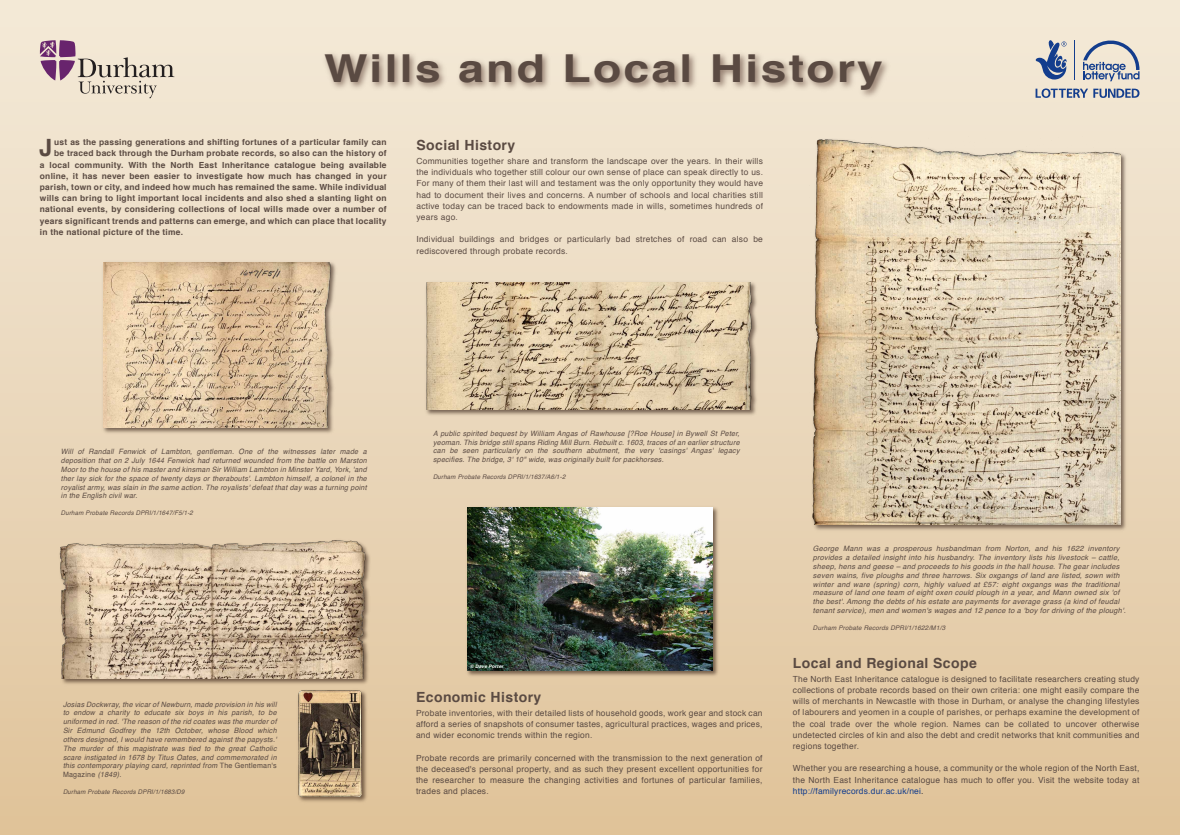
<style>
.page{position:relative;width:1180px;height:835px;background:#fff}
.page>*{position:absolute;margin:0;border:0;box-sizing:border-box;transform-origin:0 0}
.t1{font:700 38.5px "Helvetica";letter-spacing:.05em;color:#5a4a42;scale:1.2 1}
.t2{font:700 23.8px "Helvetica";color:#5a4a42}
.t3{font:700 14px "Helvetica";letter-spacing:.03em;color:#5a4a42}
.t4{font:8.4px/11.2px "Helvetica";letter-spacing:.03em;color:#5a4a42;text-align:justify}
.t5{font:700 8.4px "Helvetica";letter-spacing:.03em;color:#5a4a42}
.t6{font:italic 7.35px/8.8px "Helvetica";letter-spacing:.03em;color:#5a4a42;text-align:justify}
.t7{font:italic 6.3px "Helvetica";letter-spacing:.03em;color:#5a4a42}
.t8{font:italic 700 4.72px "Helvetica";letter-spacing:.03em;color:#fff}
.s1{font-style:normal}
.s2{color:#133d8d}
.s3{color:#231f20}
</style>
<div class="page">
<div style="left:0;top:0;width:1180px;height:834px;background:linear-gradient(to bottom,#f4eada,#e0c49b)"></div>
<img style="left:318px;top:43px;width:578px;height:69px">
<img style="left:423px;top:279px;width:336px;height:138px">
<img style="left:416px;top:282px;width:346px;height:127px">
<svg style="left:40px;top:40px;width:134px;height:58px;background:#d0bfb8"></svg>
<hr style="left:1074px;top:40px;width:1px;height:39px;background:#133d8d">
<svg style="left:1035px;top:39px;width:32px;height:40px"></svg>
<svg style="left:1035px;top:88px;width:104px;height:10px"></svg>
<svg style="left:1083px;top:38px;width:56px;height:43px;background:#b8bbc1"></svg>
<img style="left:100px;top:260px;width:238px;height:175px">
<img style="left:103px;top:263px;width:230px;height:164px">
<img style="left:57px;top:537px;width:316px;height:149px">
<img style="left:57px;top:537px;width:310px;height:141px">
<img style="left:296px;top:687px;width:73px;height:117px">
<img style="left:298px;top:690px;width:64px;height:106px">
<img style="left:465px;top:504px;width:255px;height:174px">
<img style="left:467px;top:507px;width:246px;height:163px">
<img style="left:810px;top:137px;width:318px;height:395px">
<img style="left:808px;top:137px;width:312px;height:387px">
<h1 class="t1" style="left:324px;top:38px;width:467px">Wills and Local History</h1>
<p class="t5" style="left:54px;top:135px;width:334px">ust as the passing generations and shifting fortunes of a particular family can</p>
<p class="t5" style="left:54px;top:147px;width:334px">be traced back through the Durham probate records, so also can the history of</p>
<p class="t5" style="left:40px;top:158px;width:348px">a local community. With the North East Inheritance catalogue being available</p>
<p class="t5" style="left:40px;top:169px;width:348px">online, it has never been easier to investigate how much has changed in your</p>
<p class="t5" style="left:40px;top:180px;width:348px">parish, town or city, and indeed how much has remained the same. While individual</p>
<p class="t5" style="left:40px;top:191px;width:348px">wills can bring to light important local incidents and also shed a slanting light on</p>
<p class="t5" style="left:40px;top:202px;width:348px">national events, by considering collections of local wills made over a number of</p>
<p class="t5" style="left:40px;top:214px;width:348px">years significant trends and patterns can emerge, and which can place that locality</p>
<p class="t5" style="left:40px;top:225px;width:145px">in the national picture of the time.</p>
<h2 class="t2" style="left:39px;top:129px;width:15px">J</h2>
<h3 class="t3" style="left:416px;top:134px;width:100px">Social History</h3>
<p class="t4" style="left:416px;top:155px;width:348px">Communities together share and transform the landscape over the years. In their wills the individuals who together still colour our own sense of place can speak directly to us.<br>For many of them their last will and testament was the only opportunity they would have had to document their lives and concerns. A number of schools and local charities still active today can be traced back to endowments made in wills, sometimes hundreds of years ago.</p>
<p class="t4" style="left:416px;top:234px;width:348px">Individual buildings and bridges or particularly bad stretches of road can also be rediscovered through probate records.</p>
<p class="t6" style="left:61px;top:447px;width:307px">Will of Randall Fenwick of Lambton, gentleman. One of the witnesses later made a deposition that on 2 July 1644 Fenwick had returned wounded from the battle on Marston Moor to the house of his master and kinsman Sir William Lambton in Minster Yard, York, 'and ther lay sick for the space of twenty days or therabouts'. Lambton himself, a colonel in the royalist army, was slain in the same action. The royalists' defeat that day was a turning point in the English civil war.</p>
<p class="t7" style="left:61px;top:507px;width:133px">Durham Probate Records DPRI/1/1647/F5/1-2</p>
<p class="t6" style="left:63px;top:699px;width:215px">Josias Dockwray, the vicar of Newburn, made provision in his will to endow a charity to educate six boys in his parish, to be uniformed in red. 'The reason of the rid coates was the murder of Sir Edmund Godfrey the 12th October, whose Blood which others designed, I would have remembered against the papysts.' The murder of this magistrate was tied to the great Catholic scare instigated in 1678 by Titus Oates, and commemorated in this contemporary playing card, reprinted from <span class="s1">The Gentleman's Magazine</span> (1849).</p>
<p class="t7" style="left:63px;top:786px;width:123px">Durham Probate Records DPRI/1/1683/D9</p>
<p class="t6" style="left:433px;top:429px;width:308px">A public spirited bequest by William Angas of Rawhouse [?Roe House] in Bywell St Peter, yeoman. This bridge still spans Riding Mill Burn. Rebuilt c. 1603, traces of an earlier structure can be seen particularly on the southern abutment, the very 'casings' Angas' legacy specifies. The bridge, 3' 10" wide, was originally built for packhorses.</p>
<p class="t7" style="left:433px;top:471px;width:134px">Durham Probate Records DPRI/1/1637/A6/1-2</p>
<p class="t8" style="left:470px;top:662px;width:35px">© Dave Porter</p>
<h3 class="t3" style="left:416px;top:685px;width:127px">Economic History</h3>
<p class="t4" style="left:416px;top:707px;width:348px">Probate inventories, with their detailed lists of household goods, work gear and stock can afford a series of snapshots of consumer tastes, agricultural practices, wages and prices, and wider economic trends within the region.</p>
<p class="t4" style="left:416px;top:752px;width:348px">Probate records are primarily concerned with the transmission to the next generation of the deceased's personal property, and as such they present excellent opportunities for the researcher to measure the changing activities and fortunes of particular families, trades and places.</p>
<p class="t6" style="left:813px;top:544px;width:314px;text-align:left">George Mann was a prosperous husbandman from Norton, and his 1622 inventory provides a detailed insight into his husbandry. The inventory lists his livestock – cattle, sheep, hens and geese – and proceeds to his goods in the hall house. The gear includes seven wains, five ploughs and three harrows. Six oxgangs of land are listed, sown with winter and ware (spring) corn, highly valued at £57: eight oxgangs was the traditional measure of land one team of eight oxen could plough in a year, and Mann owned six 'of the best'. Among the debts of his estate are payments for average grass (a kind of feudal tenant service), men and women's wages and 12 pence to a 'boy for driving of the plough'.</p>
<p class="t7" style="left:813px;top:622px;width:134px">Durham Probate Records DPRI/1/1622/M1/3</p>
<h3 class="t3" style="left:793px;top:651px;width:185px">Local and Regional Scope</h3>
<p class="t4" style="left:793px;top:673px;width:348px">The North East Inheritance catalogue is designed to facilitate researchers creating study collections of probate records based on their own criteria: one might easily compare the wills of merchants in Newcastle with those in Durham, or analyse the changing lifestyles of labourers and yeomen in a couple of parishes, or perhaps examine the development of the coal trade over the whole region. Names can be collated to uncover otherwise undetected circles of kin and also the debt and credit networks that knit communities and regions together.</p>
<p class="t4" style="left:793px;top:763px;width:348px">Whether you are researching a house, a community or the whole region of the North East, the North East Inheritance catalogue has much to offer you. Visit the website today at <span class="s2">http://familyrecords.dur.ac.uk/nei</span><span class="s3">.</span></p>
</div>
